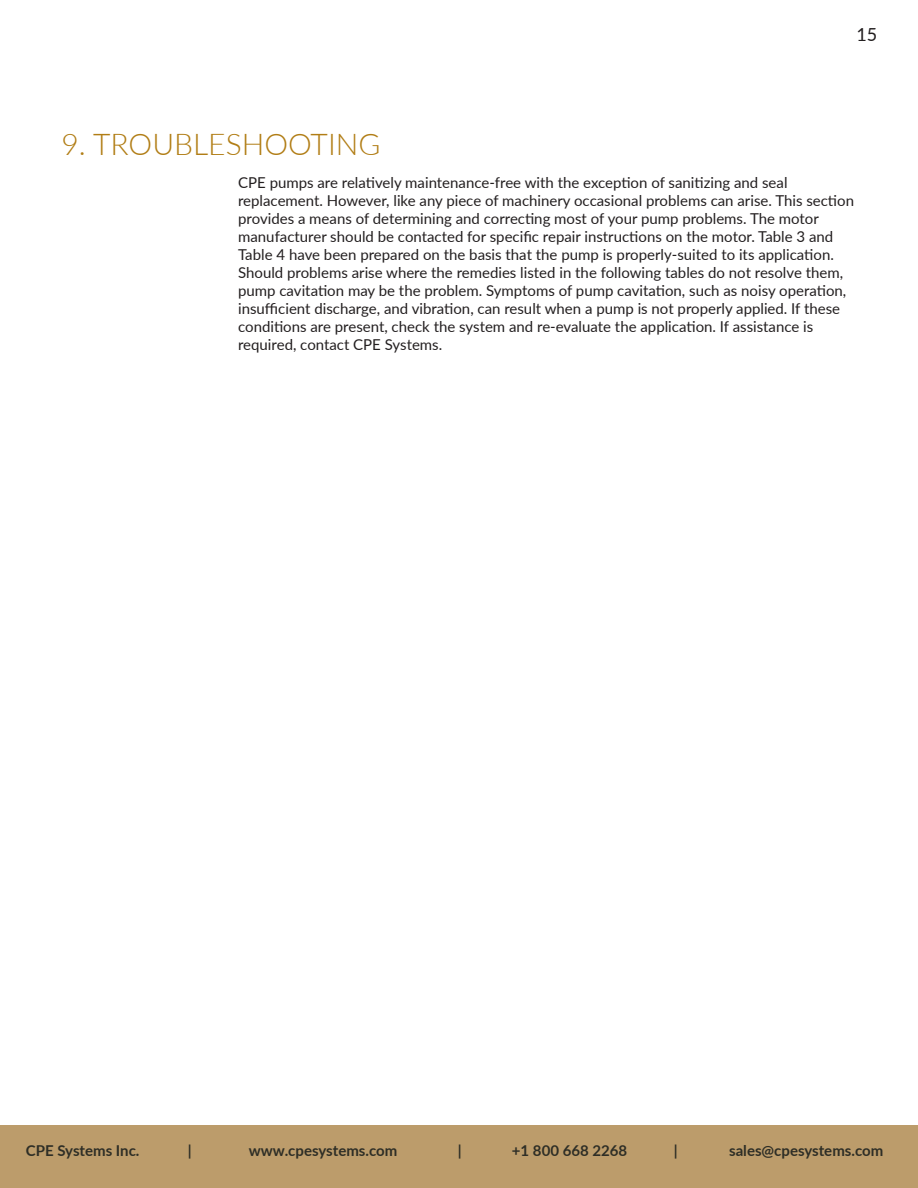
<style>
.page{position:relative;width:918px;height:1188px;background:#fff}
.page>*{position:absolute;margin:0;border:0;box-sizing:border-box;transform-origin:0 0}
.Title_1{font:300 30px "Lato";color:#b17d15}
.t1{font:18px "Lato";color:#231f20}
.t2{font:15px/18px "Lato";color:#231f20}
.t3{font:700 15px "Lato";color:#2e2e26}
</style>
<div class="page">
<div style="left:0;top:1126px;width:918px;height:62px;background:#bc9c6b"></div>
<p class="Title_1" style="left:62px;top:124px;width:321px">9. TROUBLESHOOTING</p>
<p class="t1" style="left:856px;top:22px;width:22px">15</p>
<p class="t2" style="left:238px;top:172px;width:617px">CPE pumps are relatively maintenance-free with the exception of sanitizing and seal replacement. However, like any piece of machinery occasional problems can arise. This section provides a means of determining and correcting most of your pump problems. The motor manufacturer should be contacted for specific repair instructions on the motor. Table 3 and Table 4 have been prepared on the basis that the pump is properly-suited to its application.<br>Should problems arise where the remedies listed in the following tables do not resolve them, pump cavitation may be the problem. Symptoms of pump cavitation, such as noisy operation, insufficient discharge, and vibration, can result when a pump is not properly applied. If these conditions are present, check the system and re-evaluate the application. If assistance is required, contact CPE Systems.</p>
<p class="t3" style="left:26px;top:1139px;width:115px">CPE Systems Inc.</p>
<p class="t3" style="left:188px;top:1139px;width:5px">|</p>
<p class="t3" style="left:249px;top:1139px;width:150px">www.cpesystems.com</p>
<p class="t3" style="left:458px;top:1139px;width:5px">|</p>
<p class="t3" style="left:512px;top:1139px;width:117px">+1 800 668 2268</p>
<p class="t3" style="left:674px;top:1139px;width:5px">|</p>
<p class="t3" style="left:729px;top:1139px;width:156px">sales@cpesystems.com</p>
</div>
